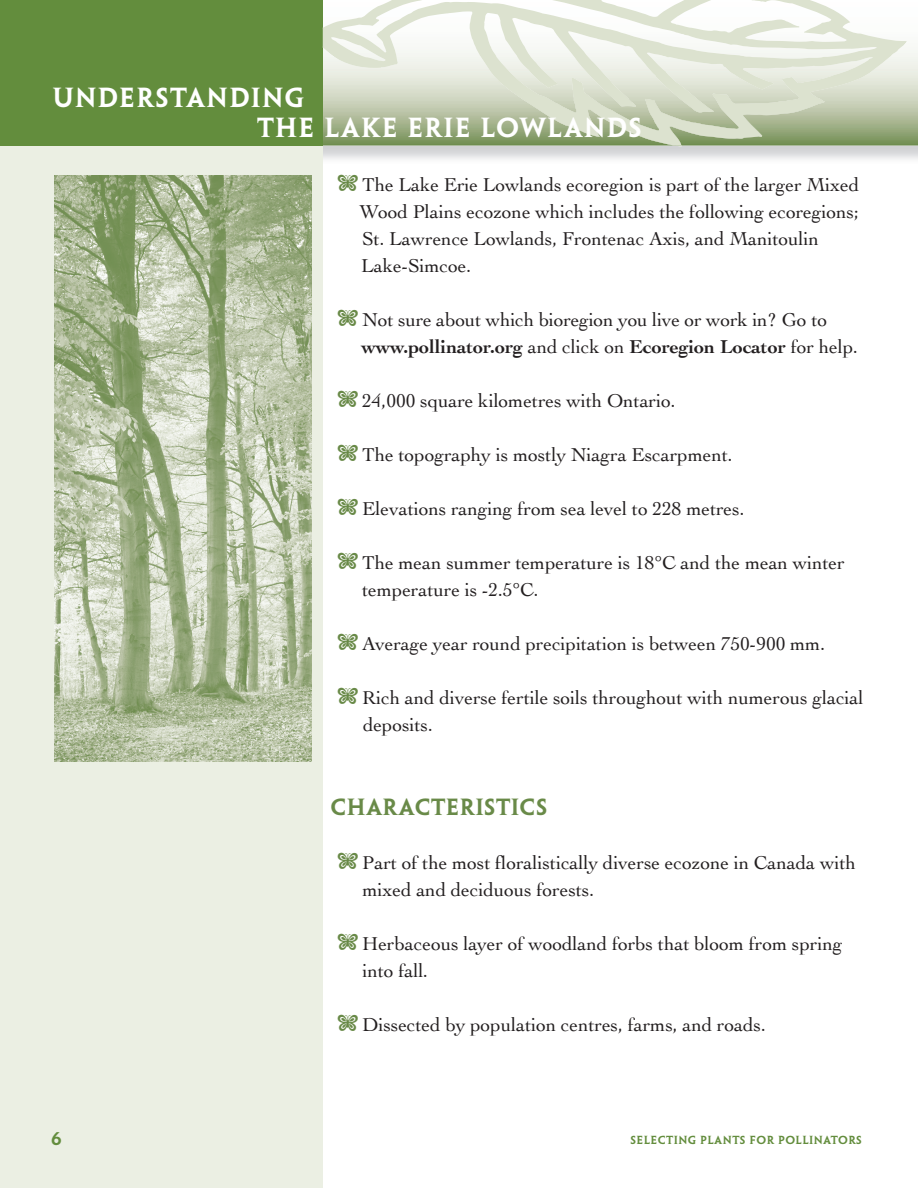
<style>
.page{position:relative;width:918px;height:1188px;background:#fff}
.page>*{position:absolute;margin:0;border:0;box-sizing:border-box;transform-origin:0 0}
.t1{font:24.75px/30px "Penumbra MM 585 1000";letter-spacing:.05em;color:#fff}
.t2{font:21px "Penumbra MM 585 1000";letter-spacing:.02em;color:#698a48}
.t3{font:19.5px/27px "Cochin";letter-spacing:-.005em;color:#231f20}
.t4{font:16.5px "Penumbra MM 585 1000";color:#638d3d}
.t5{font:10.5px "Penumbra MM 585 1000";letter-spacing:.04em;color:#638d3d}
.s1{color:#698a48}
.s2{font-weight:700}
</style>
<div class="page">
<div style="left:0;top:144px;width:323px;height:1044px;background:#ebefe3"></div>
<svg style="left:907px;top:49px;width:11px;height:97px"></svg>
<div style="left:0;top:0;width:323px;height:145px;background:#638d3d"></div>
<svg style="left:323px;top:0;width:584px;height:146px"></svg>
<svg style="left:322px;top:28px;width:1px;height:19px"></svg>
<img style="left:54px;top:176px;width:258px;height:585px">
<p class="t1" style="left:257px;top:83px;width:386px;text-indent:-204px">UNDERSTANDING<br>THE LAKE ERIE LOWLANDS</p>
<p class="t3" style="left:359px;top:170px;width:501px;text-indent:-23px"><span class="s1">■</span> The Lake Erie Lowlands ecoregion is part of the larger Mixed Wood Plains ecozone which includes the following ecoregions; St. Lawrence Lowlands, Frontenac Axis, and Manitoulin Lake-Simcoe.</p>
<p class="t3" style="left:361px;top:305px;width:498px;text-indent:-25px"><span class="s1">■</span> Not sure about which bioregion you live or work in? Go to <span class="s2">www.pollinator.org</span> and click on <span class="s2">Ecoregion Locator</span> for help.</p>
<p class="t3" style="left:337px;top:386px;width:340px"><span class="s1">■</span> 24,000 square kilometres with Ontario.</p>
<p class="t3" style="left:337px;top:440px;width:397px"><span class="s1">■</span> The topography is mostly Niagra Escarpment.</p>
<p class="t3" style="left:337px;top:494px;width:409px"><span class="s1">■</span> Elevations ranging from sea level to 228 metres.</p>
<p class="t3" style="left:362px;top:548px;width:484px;text-indent:-26px"><span class="s1">■</span> The mean summer temperature is 18°C and the mean winter temperature is -2.5°C.</p>
<p class="t3" style="left:337px;top:629px;width:490px"><span class="s1">■</span> Average year round precipitation is between 750-900 mm.</p>
<p class="t3" style="left:363px;top:683px;width:502px;text-indent:-26px"><span class="s1">■</span> Rich and diverse fertile soils throughout with numerous glacial deposits.</p>
<p class="t2" style="left:330px;top:795px;width:219px">CHARACTERISTICS</p>
<p class="t3" style="left:362px;top:848px;width:495px;text-indent:-26px"><span class="s1">■</span> Part of the most floralistically diverse ecozone in Canada with mixed and deciduous forests.</p>
<p class="t3" style="left:362px;top:929px;width:482px;text-indent:-26px"><span class="s1">■</span> Herbaceous layer of woodland forbs that bloom from spring into fall.</p>
<p class="t3" style="left:337px;top:1010px;width:431px"><span class="s1">■</span> Dissected by population centres, farms, and roads.</p>
<p class="t4" style="left:51px;top:1129px;width:12px">6</p>
<p class="t5" style="left:630px;top:1134px;width:233px">SELECTING PLANTS FOR POLLINATORS</p>
</div>
